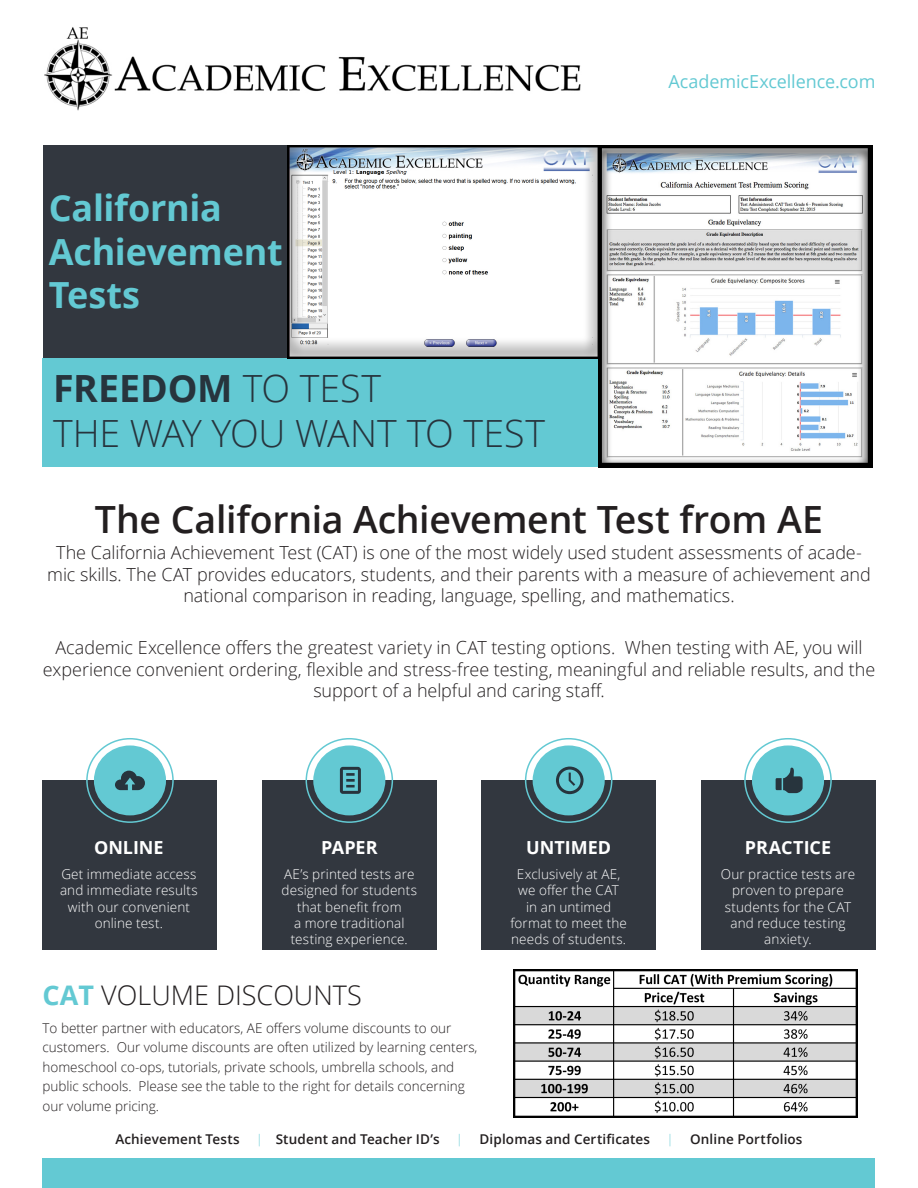
<style>
.page{position:relative;width:918px;height:1188px;background:#fff}
.page>*{position:absolute;margin:0;border:0;box-sizing:border-box;transform-origin:0 0}
.Icon-Box{font:60px "Entypo";color:#27343d}
.BOX-1-Title{font:600 37.5px "Open Sans";letter-spacing:-.005em;color:#231f20}
.t1{font:300 37.5px/45px "Open Sans";letter-spacing:-.01em;color:#27343d}
.t2{font:700 36px/43.2px "Open Sans";letter-spacing:-.01em;color:#63c9d3}
.t3{font:300 27px "Open Sans";color:#231f20}
.BOX-1-SubTitle{font:300 18px/21.6px "Open Sans";letter-spacing:-.005em;color:#231f20;text-align:center}
.t4{font:700 18px "Open Sans";color:#fff}
.t5{font:18px "Open Sans";letter-spacing:-.005em;color:#63c9d3}
.t6{font:300 13.5px/16.2px "Open Sans";letter-spacing:.01em;color:#fff;text-align:center}
.t7{font:300 13.5px/19.5px "Open Sans";color:#231f20}
.t8{font:600 13.5px "Open Sans";letter-spacing:.01em;color:#231f20}
.t9{font:300 13.5px "Lato";color:#63c9d3}
.s1{font-weight:700}
.s2{font-weight:700;color:#63c9d3}
.s3{font-family:"Lato";font-weight:300;color:#63c9d3}
</style>
<div class="page">
<div style="left:43px;top:145px;width:277px;height:213px;background:#32373f"></div>
<div style="left:43px;top:358px;width:555px;height:109px;background:#63c9d3"></div>
<div style="left:43px;top:1158px;width:832px;height:30px;background:#63c9d3"></div>
<div style="left:43px;top:780px;width:174px;height:170px;background:#32373f"></div>
<div style="left:481px;top:780px;width:175px;height:170px;background:#32373f"></div>
<div style="left:262px;top:780px;width:175px;height:170px;background:#32373f"></div>
<div style="left:701px;top:780px;width:174px;height:170px;background:#32373f"></div>
<div style="left:94px;top:745px;width:72px;height:70px;background:#63c9d3;border-radius:50%"></div>
<div style="left:313px;top:745px;width:72px;height:70px;background:#63c9d3;border-radius:50%"></div>
<div style="left:533px;top:745px;width:72px;height:70px;background:#63c9d3;border-radius:50%"></div>
<div style="left:752px;top:745px;width:72px;height:70px;background:#63c9d3;border-radius:50%"></div>
<div style="left:86px;top:738px;width:88px;height:85px;border:2px solid #63c9d3;border-radius:50%"></div>
<div style="left:306px;top:738px;width:87px;height:85px;border:2px solid #63c9d3;border-radius:50%"></div>
<div style="left:525px;top:738px;width:87px;height:85px;border:2px solid #63c9d3;border-radius:50%"></div>
<div style="left:744px;top:738px;width:88px;height:85px;border:2px solid #63c9d3;border-radius:50%"></div>
<img style="left:45px;top:27px;width:536px;height:84px">
<img style="left:287px;top:145px;width:311px;height:213px">
<img style="left:598px;top:145px;width:275px;height:322px">
<img style="left:513px;top:969px;width:345px;height:148px">
<p class="t2" style="left:49px;top:186px;width:174px">California</p>
<p class="t2" style="left:49px;top:229px;width:235px">Achievement<br>Tests</p>
<p class="t1" style="left:53px;top:365px;width:493px"><span class="s1">FREEDOM</span> TO TEST<br>THE WAY YOU WANT TO TEST</p>
<p class="t5" style="left:668px;top:69px;width:209px">AcademicExcellence.com</p>
<p class="BOX-1-Title" style="left:95px;top:494px;width:730px">The California Achievement Test from AE</p>
<p class="BOX-1-SubTitle" style="left:47px;top:541px;width:825px">The California Achievement Test (CAT) is one of the most widely used student assessments of acade&shy;mic skills. The CAT provides educators, students, and their parents with a measure of achievement and national comparison in reading, language, spelling, and mathematics.</p>
<p class="BOX-1-SubTitle" style="left:43px;top:636px;width:834px">Academic Excellence offers the greatest variety in CAT testing options. When testing with AE, you will experience convenient ordering, flexible and stress-free testing, meaningful and reliable results, and the support of a helpful and caring staff.</p>
<p class="Icon-Box" style="left:112px;top:740px;width:37px">z</p>
<p class="Icon-Box" style="left:337px;top:740px;width:28px">l</p>
<p class="Icon-Box" style="left:553px;top:740px;width:35px">N</p>
<p class="Icon-Box" style="left:773px;top:740px;width:34px">8</p>
<p class="t4" style="left:94px;top:835px;width:71px">ONLINE</p>
<p class="t6" style="left:60px;top:866px;width:139px">Get immediate access and immediate results with our convenient online test.</p>
<p class="t4" style="left:321px;top:835px;width:58px">PAPER</p>
<p class="t6" style="left:282px;top:866px;width:137px">AE’s printed tests are designed for students that benefit from<br>a more traditional testing experience.</p>
<p class="t3" style="left:43px;top:977px;width:321px"><span class="s2">CAT</span> VOLUME DISCOUNTS</p>
<p class="t7" style="left:43px;top:1018px;width:437px">To better partner with educators, AE offers volume discounts to our customers. Our volume discounts are often utilized by learning centers, homeschool co-ops, tutorials, private schools, umbrella schools, and public schools. Please see the table to the right for details concerning our volume pricing.</p>
<p class="t4" style="left:526px;top:835px;width:87px">UNTIMED</p>
<p class="t6" style="left:510px;top:866px;width:118px">Exclusively at AE, we offer the CAT<br>in an untimed format to meet the needs of students.</p>
<p class="t4" style="left:745px;top:835px;width:88px">PRACTICE</p>
<p class="t6" style="left:721px;top:866px;width:136px">Our practice tests are proven to prepare students for the CAT and reduce testing anxiety.</p>
<p class="t8" style="left:115px;top:1130px;width:126px">Achievement Tests</p>
<p class="t8" style="left:258px;top:1130px;width:183px"><span class="s3">|</span> Student and Teacher ID’s</p>
<p class="t9" style="left:458px;top:1130px;width:5px">|</p>
<p class="t8" style="left:480px;top:1130px;width:172px">Diplomas and Certificates</p>
<p class="t9" style="left:669px;top:1130px;width:5px">|</p>
<p class="t8" style="left:690px;top:1130px;width:114px">Online Portfolios</p>
</div>
